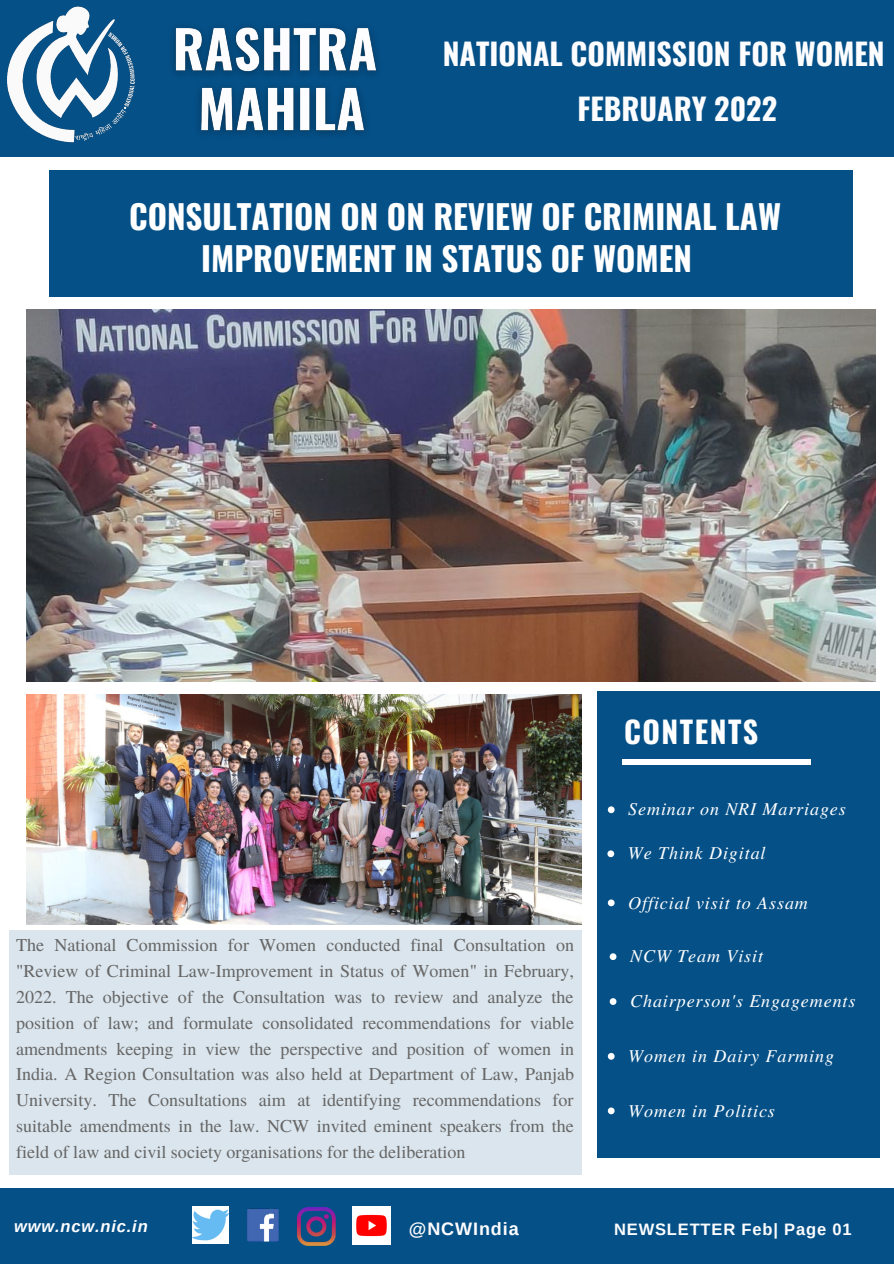
<style>
.page{position:relative;width:894px;height:1264px;background:#fff}
.page>*{position:absolute;margin:0;border:0;box-sizing:border-box;transform-origin:0 0}
.t1{font:700 33px/41.7px "Oswald";color:#fff;text-align:center}
.t2{font:700 30px "Oswald";color:#fdfdff}
.t3{font:700 30px "Oswald";letter-spacing:.05em;color:#fff}
.t4{font:18px/26px "Te X Gyre Termes";color:#666;text-align:justify}
.t5{font:italic 18px "Te X Gyre Termes";letter-spacing:.05em;color:#fff}
.t6{font:700 18px "Arimo";letter-spacing:.05em;color:#fdfdff}
.t7{font:700 16.5px "Arimo";letter-spacing:.05em;color:#fdfdff}
.t8{font:italic 700 16.5px "Arimo";letter-spacing:.05em;color:#fff}
</style>
<div class="page">
<div style="left:597px;top:691px;width:282px;height:466px;background:#055087"></div>
<div style="left:622px;top:759px;width:188px;height:5px;background:#fff"></div>
<div style="left:0;top:0;width:893px;height:157px;background:#055087"></div>
<div style="left:0;top:1187px;width:893px;height:76px;background:#055087"></div>
<img style="left:192px;top:1206px;width:36px;height:36px">
<img style="left:247px;top:1208px;width:32px;height:34px">
<img style="left:297px;top:1207px;width:39px;height:39px">
<img style="left:352px;top:1206px;width:38px;height:38px">
<img style="left:8px;top:6px;width:126px;height:137px">
<div style="left:49px;top:170px;width:803px;height:126px;background:#055087"></div>
<div style="left:9px;top:930px;width:572px;height:245px;background:#dae5ed"></div>
<img style="left:26px;top:309px;width:849px;height:372px">
<img style="left:26px;top:694px;width:555px;height:230px">
<img style="left:173px;top:27px;width:205px;height:108px">
<svg style="left:607px;top:899px;width:7px;height:7px"></svg>
<svg style="left:609px;top:998px;width:7px;height:6px"></svg>
<svg style="left:609px;top:953px;width:7px;height:7px"></svg>
<svg style="left:607px;top:1053px;width:7px;height:6px"></svg>
<svg style="left:607px;top:850px;width:7px;height:7px"></svg>
<svg style="left:607px;top:806px;width:7px;height:7px"></svg>
<svg style="left:607px;top:1107px;width:7px;height:7px"></svg>
<p class="t2" style="left:442px;top:30px;width:443px">NATIONAL COMMISSION FOR WOMEN</p>
<p class="t2" style="left:577px;top:85px;width:201px">FEBRUARY 2022</p>
<p class="t1" style="left:129px;top:194px;width:653px">CONSULTATION ON ON REVIEW OF CRIMINAL LAW<br>IMPROVEMENT IN STATUS OF WOMEN</p>
<p class="t3" style="left:624px;top:708px;width:136px">CONTENTS</p>
<p class="t5" style="left:628px;top:796px;width:219px">Seminar on NRI Marriages</p>
<p class="t5" style="left:627px;top:840px;width:139px">We Think Digital</p>
<p class="t5" style="left:628px;top:889px;width:181px">Official visit to Assam</p>
<p class="t4" style="left:16px;top:930px;width:559px">The National Commission for Women conducted final Consultation on "Review of Criminal Law-Improvement in Status of Women" in February, 2022. The objective of the Consultation was to review and analyze the position of law; and formulate consolidated recommendations for viable amendments keeping in view the perspective and position of women in India. A Region Consultation was also held at Department of Law, Panjab University. The Consultations aim at identifying recommendations for suitable amendments in the law. NCW invited eminent speakers from the field of law and civil society organisations for the deliberation</p>
<p class="t5" style="left:630px;top:943px;width:134px">NCW Team Visit</p>
<p class="t5" style="left:630px;top:987px;width:227px">Chairperson's Engagements</p>
<p class="t5" style="left:628px;top:1042px;width:207px">Women in Dairy Farming</p>
<p class="t5" style="left:628px;top:1097px;width:148px">Women in Politics</p>
<p class="t8" style="left:14px;top:1216px;width:135px">www.ncw.nic.in</p>
<p class="t6" style="left:409px;top:1218px;width:111px">@NCWIndia</p>
<p class="t7" style="left:614px;top:1219px;width:239px">NEWSLETTER Feb| Page 01</p>
</div>
